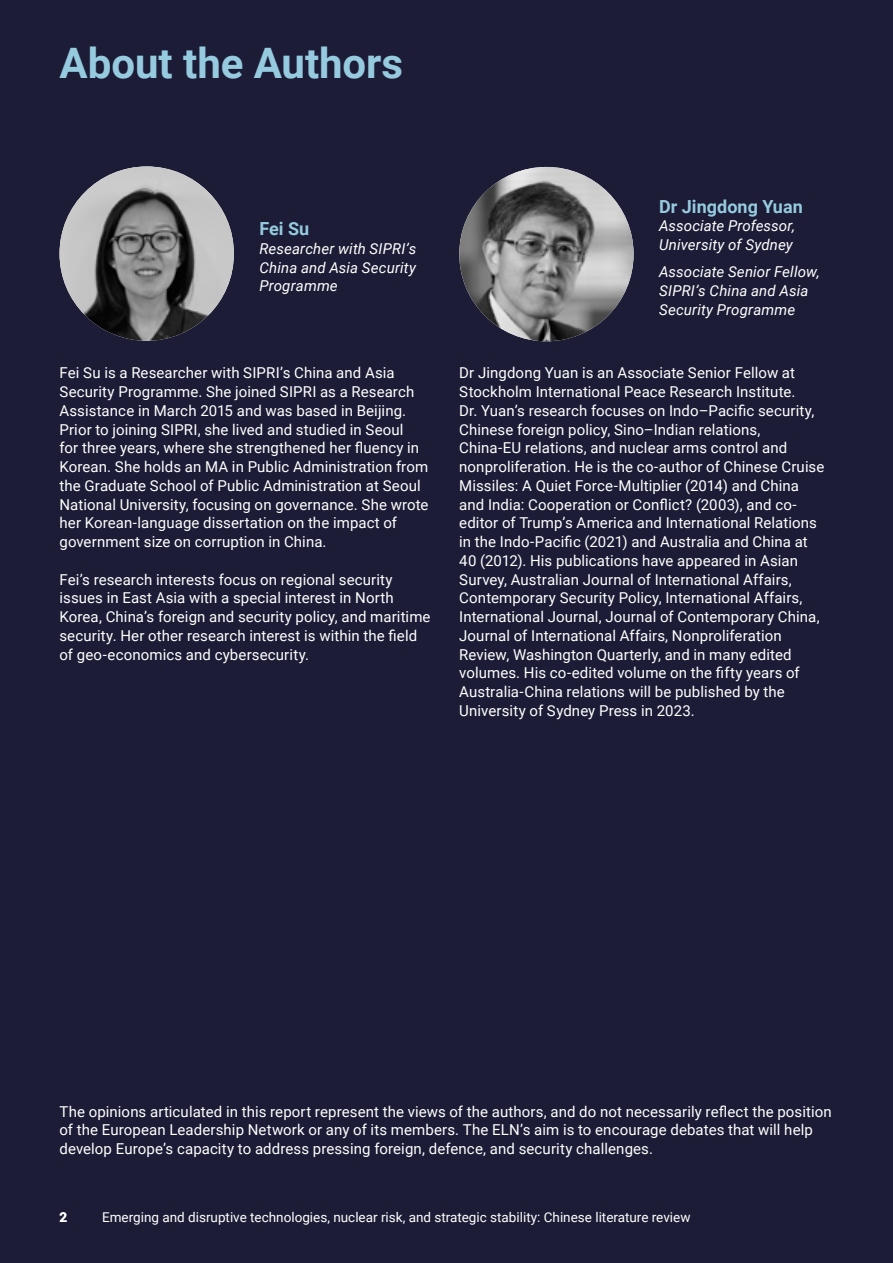
<style>
.page{position:relative;width:893px;height:1263px;background:#1c1c37}
.page>*{position:absolute;margin:0;border:0;box-sizing:border-box;transform-origin:0 0}
.t1{font:700 42px "Roboto";color:#96cade}
.t2{font:700 18px "Roboto";color:#96cade}
.t3{font:15px/18.8px "Roboto";letter-spacing:.005em;color:#fff}
.t4{font:italic 15px/18.8px "Roboto";letter-spacing:.01em;color:#fff}
.t5{font:13.5px "Roboto";color:#fff}
.t6{font:700 13.5px "Roboto";color:#fff}
</style>
<div class="page">
<img style="left:60px;top:166px;width:174px;height:175px;border-radius:87px">
<img style="left:459px;top:167px;width:175px;height:174px;border-radius:87px">
<h1 class="t1" style="left:60px;top:34px;width:345px">About the Authors</h1>
<p class="t2" style="left:259px;top:216px;width:51px">Fei Su</p>
<p class="t4" style="left:259px;top:239px;width:158px;text-align:justify">Researcher with SIPRI’s China and Asia Security Programme</p>
<p class="t3" style="left:60px;top:363px;width:371px">Fei Su is a Researcher with SIPRI’s China and Asia Security Programme. She joined SIPRI as a Research Assistance in March 2015 and was based in Beijing.<br>Prior to joining SIPRI, she lived and studied in Seoul<br>for three years, where she strengthened her fluency in Korean. She holds an MA in Public Administration from the Graduate School of Public Administration at Seoul National University, focusing on governance. She wrote her Korean-language dissertation on the impact of government size on corruption in China.</p>
<p class="t3" style="left:60px;top:569px;width:373px">Fei’s research interests focus on regional security issues in East Asia with a special interest in North Korea, China’s foreign and security policy, and maritime security. Her other research interest is within the field of geo-economics and cybersecurity.</p>
<p class="t2" style="left:659px;top:193px;width:145px">Dr Jingdong Yuan</p>
<p class="t4" style="left:659px;top:216px;width:137px">Associate Professor,<br>University of Sydney</p>
<p class="t4" style="left:659px;top:262px;width:162px">Associate Senior Fellow,<br>SIPRI’s China and Asia<br>Security Programme</p>
<p class="t3" style="left:459px;top:363px;width:367px">Dr Jingdong Yuan is an Associate Senior Fellow at Stockholm International Peace Research Institute.<br>Dr. Yuan’s research focuses on Indo–Pacific security, Chinese foreign policy, Sino–Indian relations, China-EU relations, and nuclear arms control and nonproliferation. He is the co-author of Chinese Cruise Missiles: A Quiet Force-Multiplier (2014) and China and India: Cooperation or Conflict? (2003), and co&shy;editor of Trump’s America and International Relations in the Indo-Pacific (2021) and Australia and China at 40 (2012). His publications have appeared in Asian Survey, Australian Journal of International Affairs, Contemporary Security Policy, International Affairs, International Journal, Journal of Contemporary China, Journal of International Affairs, Nonproliferation Review, Washington Quarterly, and in many edited volumes. His co-edited volume on the fifty years of Australia-China relations will be published by the University of Sydney Press in 2023.</p>
<p class="t3" style="left:60px;top:1101px;width:774px">The opinions articulated in this report represent the views of the authors, and do not necessarily reflect the position of the European Leadership Network or any of its members. The ELN’s aim is to encourage debates that will help develop Europe’s capacity to address pressing foreign, defence, and security challenges.</p>
<p class="t6" style="left:60px;top:1208px;width:9px">2</p>
<p class="t5" style="left:102px;top:1208px;width:590px">Emerging and disruptive technologies, nuclear risk, and strategic stability: Chinese literature review</p>
</div>
